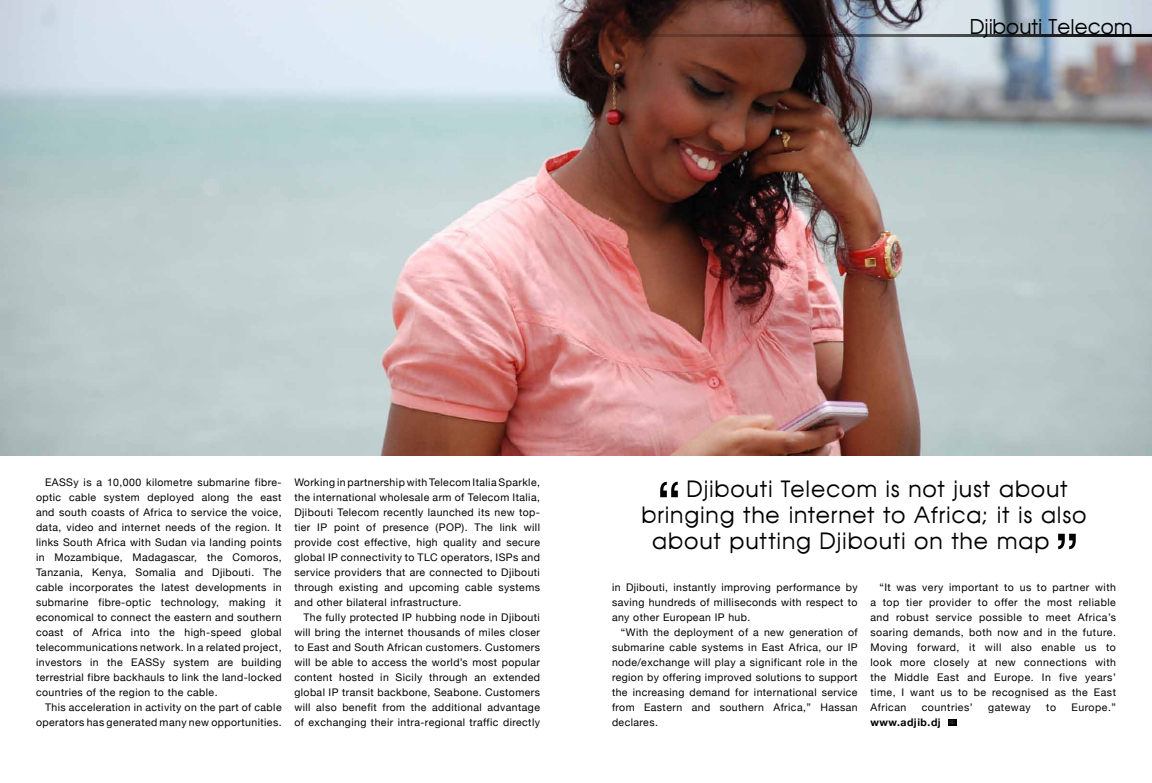
<style>
.page{position:relative;width:1152px;height:783px;background:#fff}
.page>*{position:absolute;margin:0;border:0;box-sizing:border-box;transform-origin:0 0}
.t1{font:22px "Avante";letter-spacing:.04em;color:#000}
.t2{font:20px "Avante";color:#000}
.t3{font:10.5px/15px "Helvetica Neue";letter-spacing:.04em;color:#000;text-align:justify}
.t4{font:700 10.5px "Helvetica Neue";letter-spacing:.05em;color:#000}
</style>
<div class="page">
<img style="left:0;top:0;width:1152px;height:456px">
<div style="left:948px;top:719px;width:8px;height:7px;background:#000"></div>
<hr style="left:576px;top:34px;width:576px;height:3px;background:#000">
<svg style="left:660px;top:482px;width:18px;height:15px"></svg>
<svg style="left:1058px;top:534px;width:18px;height:15px"></svg>
<h2 class="t2" style="left:970px;top:14px;width:164px">Djibouti Telecom</h2>
<p class="t3" style="left:36px;top:475px;width:247px;text-indent:9px">EASSy is a 10,000 kilometre submarine fibre&shy;optic cable system deployed along the east and south coasts of Africa to service the voice, data, video and internet needs of the region. It links South Africa with Sudan via landing points in Mozambique, Madagascar, the Comoros, Tanzania, Kenya, Somalia and Djibouti. The cable incorporates the latest developments in submarine fibre-optic technology, making it economical to connect the eastern and southern coast of Africa into the high-speed global telecommunications network. In a related project, investors in the EASSy system are building terrestrial fibre backhauls to link the land-locked countries of the region to the cable.</p>
<p class="t3" style="left:36px;top:700px;width:247px;text-align:right">This acceleration in activity on the part of cable operators has generated many new opportunities.</p>
<p class="t3" style="left:294px;top:475px;width:247px">Working in partnership with Telecom Italia Sparkle, the international wholesale arm of Telecom Italia, Djibouti Telecom recently launched its new top&shy;tier IP point of presence (POP). The link will provide cost effective, high quality and secure global IP connectivity to TLC operators, ISPs and service providers that are connected to Djibouti through existing and upcoming cable systems and other bilateral infrastructure.</p>
<p class="t3" style="left:294px;top:610px;width:247px;text-indent:9px">The fully protected IP hubbing node in Djibouti will bring the internet thousands of miles closer to East and South African customers. Customers will be able to access the world’s most popular content hosted in Sicily through an extended global IP transit backbone, Seabone. Customers will also benefit from the additional advantage of exchanging their intra-regional traffic directly</p>
<h1 class="t1" style="left:686px;top:476px;width:383px">Djibouti Telecom is not just about</h1>
<h1 class="t1" style="left:641px;top:502px;width:447px">bringing the internet to Africa; it is also</h1>
<h1 class="t1" style="left:652px;top:528px;width:399px">about putting Djibouti on the map</h1>
<p class="t3" style="left:612px;top:580px;width:247px">in Djibouti, instantly improving performance by saving hundreds of milliseconds with respect to any other European IP hub.</p>
<p class="t3" style="left:612px;top:625px;width:247px;text-indent:9px">“With the deployment of a new generation of submarine cable systems in East Africa, our IP node/exchange will play a significant role in the region by offering improved solutions to support the increasing demand for international service from Eastern and southern Africa,” Hassan declares.</p>
<p class="t3" style="left:870px;top:580px;width:247px;text-indent:9px">“It was very important to us to partner with a top tier provider to offer the most reliable and robust service possible to meet Africa’s soaring demands, both now and in the future.<br>Moving forward, it will also enable us to look more closely at new connections with the Middle East and Europe. In five years’ time, I want us to be recognised as the East African</p>
<p class="t3" style="left:922px;top:700px;width:53px">countries’</p>
<p class="t3" style="left:988px;top:700px;width:44px">gateway</p>
<p class="t3" style="left:1046px;top:700px;width:11px">to</p>
<p class="t3" style="left:1071px;top:700px;width:46px">Europe.”</p>
<p class="t4" style="left:870px;top:716px;width:86px">www.adjib.dj <sup>BE</sup></p>
</div>
